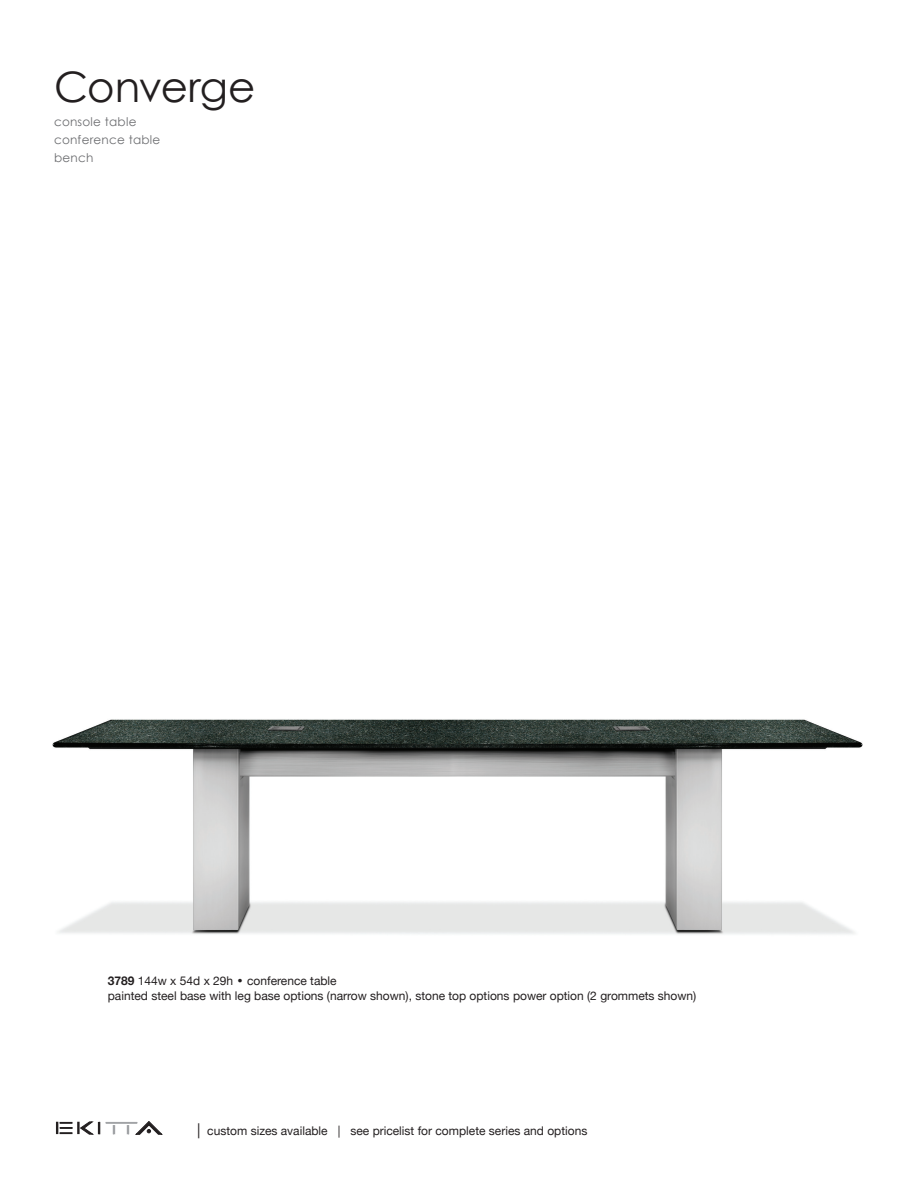
<style>
.page{position:relative;width:918px;height:1188px;background:#fff}
.page>*{position:absolute;margin:0;border:0;box-sizing:border-box;transform-origin:0 0}
.t1{font:42px "Century Gothic";letter-spacing:-.02em;color:#231f20}
.t2{font:12px/14.4px "Helvetica Neue";color:#231f20}
.t3{font:12px/18px "Century Gothic";letter-spacing:.02em;color:#6c6d70}
.s1{font-weight:700}
.s2{font-family:"Century Gothic"}
.s3{font-size:15px}
</style>
<div class="page">
<svg style="left:127px;top:1125px;width:2px;height:9px"></svg>
<svg style="left:113px;top:1125px;width:2px;height:9px"></svg>
<hr style="left:106px;top:1122px;width:31px;height:2px;background:#a1a3a6">
<svg style="left:56px;top:1122px;width:44px;height:12px"></svg>
<svg style="left:136px;top:1121px;width:26px;height:14px"></svg>
<img style="left:52px;top:719px;width:811px;height:216px">
<h1 class="t1" style="left:54px;top:61px;width:203px">Converge</h1>
<p class="t3" style="left:54px;top:112px;width:108px">console table conference table bench</p>
<p class="t2" style="left:108px;top:974px;width:590px"><span class="s1">3789</span> 144w x 54d x 29h <span class="s2">•</span> conference table<br>painted steel base with leg base options (narrow shown), stone top options power option (2 grommets shown)</p>
<p class="t2" style="left:197px;top:1124px;width:392px"><span class="s3">|</span> custom sizes available | see pricelist for complete series and options</p>
</div>
